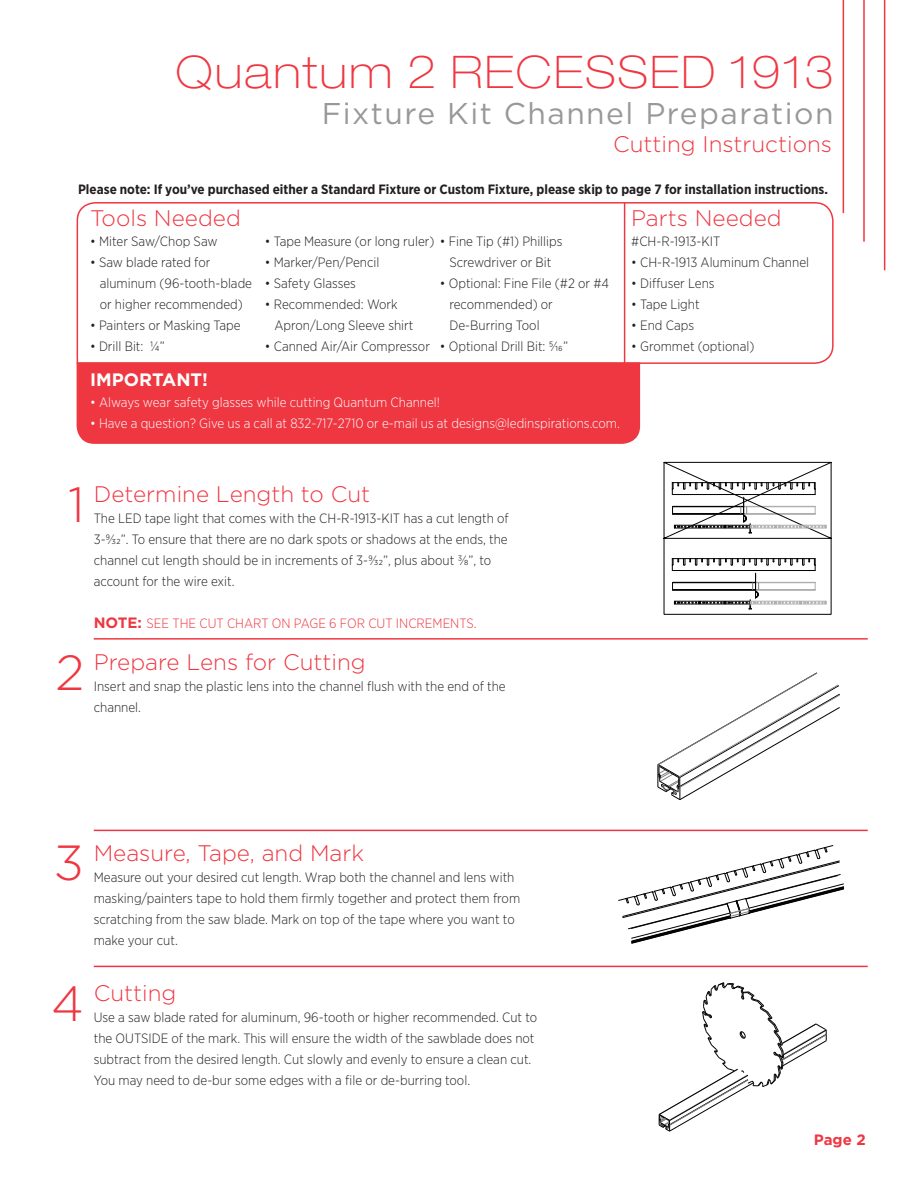
<style>
.page{position:relative;width:918px;height:1188px;background:#fff}
.page>*{position:absolute;margin:0;border:0;box-sizing:border-box;transform-origin:0 0}
.t1{font:300 49.35px "Gotham";color:#ef3742}
.t2{font:100 expanded 45px "Helvetica Neue LT Std";letter-spacing:.05em;color:#ef3742}
.t3{font:30px "Gotham";letter-spacing:.05em;color:#999899}
.t4{font:300 22.5px "Gotham";color:#ef3742}
.t5{font:700 18px "Gotham";color:#fff}
.t6{font:700 15px "Gotham";color:#ef3742}
.t7{font:300 13.5px/21px "Gotham Narrow";color:#231f20}
.t8{font:300 13.5px "Gotham Narrow";color:#fff}
.t9{font:700 13.5px "Gotham Narrow";color:#231f20}
.t10{font:300 13.5px "Gotham Narrow";color:#ef3742}
.s1{font-family:"Gotham";font-weight:700;font-size:15px}
</style>
<div class="page">
<div style="left:77px;top:365px;width:563px;height:79px;background:#ef3742"></div>
<svg style="left:76px;top:202px;width:758px;height:163px"></svg>
<hr style="left:843px;top:0;width:1px;height:213px;background:#ef3742">
<hr style="left:863px;top:0;width:2px;height:242px;background:#ef3742">
<hr style="left:884px;top:0;width:1px;height:270px;background:#ef3742">
<hr style="left:624px;top:202px;width:1px;height:162px;background:#ef3742">
<hr style="left:94px;top:638px;width:774px;height:2px;background:#ef3742">
<hr style="left:94px;top:830px;width:774px;height:1px;background:#ef3742">
<hr style="left:94px;top:966px;width:774px;height:1px;background:#ef3742">
<svg style="left:657px;top:672px;width:183px;height:128px"></svg>
<svg style="left:617px;top:845px;width:241px;height:287px"></svg>
<svg style="left:664px;top:462px;width:167px;height:152px"></svg>
<h2 class="t2" style="left:176px;top:46px;width:659px">Quantum 2 RECESSED 1913</h2>
<h3 class="t3" style="left:322px;top:96px;width:513px">Fixture Kit Channel Preparation</h3>
<h3 class="t4" style="left:613px;top:136px;width:220px">Cutting Instructions</h3>
<p class="t9" style="left:78px;top:185px;width:752px">Please note: If you’ve purchased either a Standard Fixture or Custom Fixture, please skip to page 7 for installation instructions.</p>
<h3 class="t4" style="left:90px;top:210px;width:152px">Tools Needed</h3>
<h3 class="t4" style="left:631px;top:210px;width:152px">Parts Needed</h3>
<p class="t7" style="left:265px;top:232px;width:299px">• Tape Measure (or long ruler) • Fine Tip (#1) Phillips</p>
<p class="t7" style="left:265px;top:253px;width:116px">• Marker/Pen/Pencil</p>
<p class="t7" style="left:265px;top:274px;width:93px">• Safety Glasses</p>
<p class="t7" style="left:275px;top:295px;width:140px;text-indent:-10px">• Recommended: Work<br>Apron/Long Sleeve shirt</p>
<p class="t7" style="left:265px;top:337px;width:167px">• Canned Air/Air Compressor</p>
<p class="t7" style="left:90px;top:232px;width:129px">• Miter Saw/Chop Saw</p>
<p class="t7" style="left:100px;top:253px;width:154px;text-indent:-10px">• Saw blade rated for aluminum (96-tooth-blade or higher recommended)</p>
<p class="t7" style="left:90px;top:316px;width:152px">• Painters or Masking Tape</p>
<p class="t7" style="left:90px;top:337px;width:76px">• Drill Bit: ¼”</p>
<p class="t7" style="left:631px;top:232px;width:91px">#CH-R-1913-KIT</p>
<p class="t7" style="left:631px;top:253px;width:179px">• CH-R-1913 Aluminum Channel</p>
<p class="t7" style="left:631px;top:274px;width:85px">• Diffuser Lens</p>
<p class="t7" style="left:631px;top:295px;width:70px">• Tape Light</p>
<p class="t7" style="left:631px;top:316px;width:64px">• End Caps</p>
<p class="t7" style="left:631px;top:337px;width:125px">• Grommet (optional)</p>
<p class="t7" style="left:449px;top:253px;width:104px">Screwdriver or Bit</p>
<p class="t7" style="left:449px;top:274px;width:161px;text-indent:-10px">• Optional: Fine File (#2 or #4 recommended) or<br>De-Burring Tool</p>
<p class="t7" style="left:440px;top:337px;width:130px">• Optional Drill Bit: 5⁄16”</p>
<h3 class="t5" style="left:90px;top:373px;width:119px">IMPORTANT!</h3>
<p class="t8" style="left:90px;top:397px;width:352px">• Always wear safety glasses while cutting Quantum Channel!</p>
<p class="t8" style="left:90px;top:418px;width:531px">• Have a question? Give us a call at 832-717-2710 or e-mail us at designs@ledinspirations.com.</p>
<h1 class="t1" style="left:68px;top:486px;width:18px">1</h1>
<h1 class="t1" style="left:56px;top:654px;width:31px">2</h1>
<h3 class="t4" style="left:94px;top:486px;width:278px">Determine Length to Cut</h3>
<p class="t7" style="left:94px;top:508px;width:417px">The LED tape light that comes with the CH-R-1913-KIT has a cut length of 3-9⁄32”. To ensure that there are no dark spots or shadows at the ends, the channel cut length should be in increments of 3-9⁄32”, plus about ⅜”, to account for the wire exit.</p>
<p class="t10" style="left:94px;top:618px;width:384px"><span class="s1">NOTE:</span> SEE THE CUT CHART ON PAGE 6 FOR CUT INCREMENTS.</p>
<h3 class="t4" style="left:94px;top:654px;width:273px">Prepare Lens for Cutting</h3>
<p class="t7" style="left:94px;top:677px;width:414px">Insert and snap the plastic lens into the channel flush with the end of the channel.</p>
<h1 class="t1" style="left:54px;top:845px;width:32px">3</h1>
<h1 class="t1" style="left:51px;top:985px;width:34px">4</h1>
<h3 class="t4" style="left:94px;top:845px;width:272px">Measure, Tape, and Mark</h3>
<p class="t7" style="left:94px;top:867px;width:428px">Measure out your desired cut length. Wrap both the channel and lens with masking/painters tape to hold them firmly together and protect them from scratching from the saw blade. Mark on top of the tape where you want to make your cut.</p>
<h3 class="t4" style="left:94px;top:985px;width:84px">Cutting</h3>
<p class="t7" style="left:94px;top:1007px;width:445px">Use a saw blade rated for aluminum, 96-tooth or higher recommended. Cut to the OUTSIDE of the mark. This will ensure the width of the sawblade does not subtract from the desired length. Cut slowly and evenly to ensure a clean cut.<br>You may need to de-bur some edges with a file or de-burring tool.</p>
<p class="t6" style="left:814px;top:1134px;width:53px">Page 2</p>
</div>
